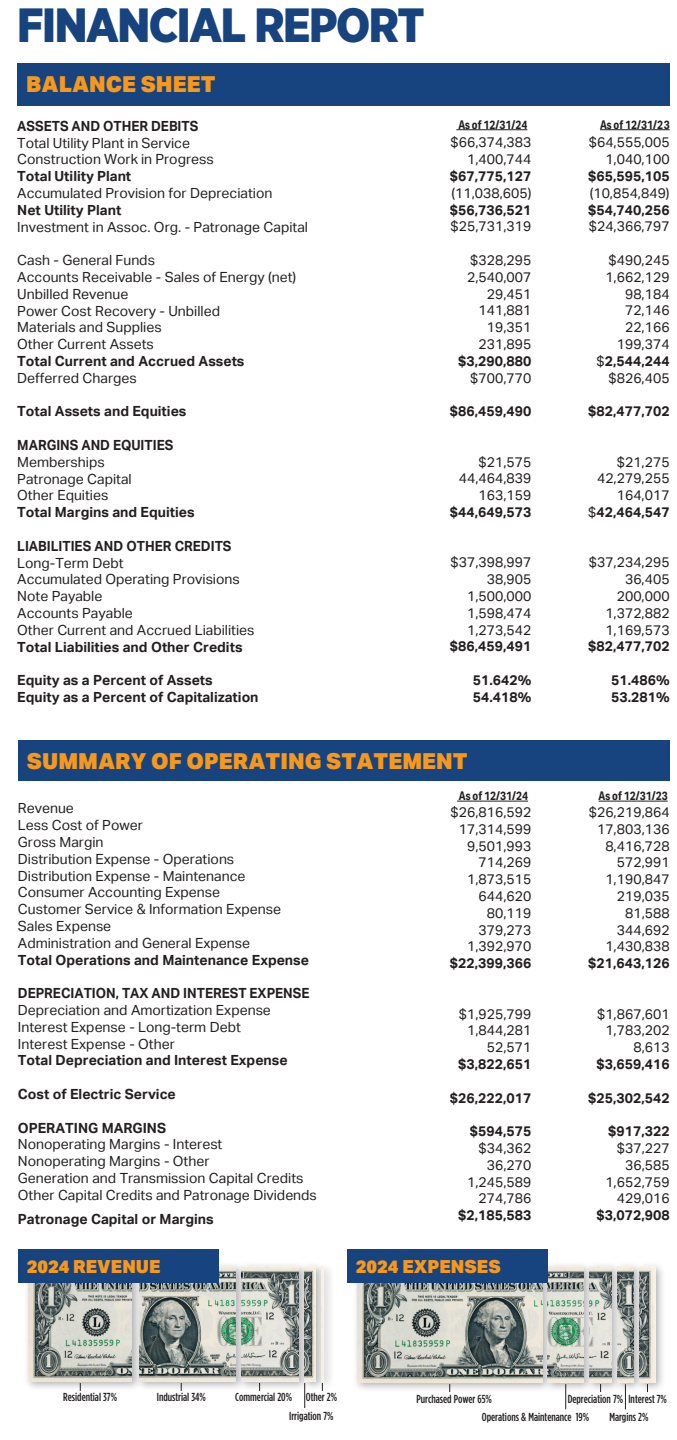
<style>
.page{position:relative;width:677px;height:1440px;background:#fff}
.page>*{position:absolute;margin:0;border:0;box-sizing:border-box;transform-origin:0 0}
.t1{font:900 48px "Gotham Narrow";letter-spacing:-.03em;color:#17437f}
.t2{font:900 22px "Aktiv Grotesk";color:#f7981d}
.t3{font:900 18px "Aktiv Grotesk";color:#f7981d}
.t4{font:14px/16.8px "Aktiv Grotesk";color:#231f20;text-align:right}
.t5{font:700 14px/16.8px "Aktiv Grotesk";color:#231f20}
.t6{font:700 14px "Aktiv Grotesk";color:#231f20;scale:.95 1}
.t7{font:700 12px "Aktiv Grotesk Cd";color:#231f20}
.t8{font:500 11.6px/18.6px "Gotham Condensed";color:#231f20}
.s1{font-weight:700}
</style>
<div class="page">
<div style="left:17px;top:64px;width:652px;height:42px;background:#17437f"></div>
<div style="left:18px;top:741px;width:651px;height:40px;background:#17437f"></div>
<hr style="left:456px;top:129px;width:71px;height:1px;background:#231f20">
<hr style="left:600px;top:129px;width:69px;height:1px;background:#231f20">
<div style="left:23px;top:1261px;width:120px;height:131px;background:#231f20;opacity:.35"></div>
<img style="left:28px;top:1283px;width:104px;height:98px">
<div style="left:134px;top:1261px;width:112px;height:131px;background:#231f20;opacity:.35"></div>
<img style="left:139px;top:1266px;width:97px;height:115px">
<div style="left:236px;top:1261px;width:73px;height:131px;background:#231f20;opacity:.35"></div>
<img style="left:241px;top:1266px;width:58px;height:115px">
<div style="left:299px;top:1261px;width:27px;height:131px;background:#231f20;opacity:.35"></div>
<img style="left:304px;top:1266px;width:12px;height:115px">
<div style="left:316px;top:1262px;width:18px;height:129px;background:#231f20;opacity:.35"></div>
<img style="left:321px;top:1266px;width:3px;height:115px">
<svg style="left:304px;top:1383px;width:1px;height:25px"></svg>
<div style="left:18px;top:1250px;width:201px;height:33px;background:#17437f"></div>
<div style="left:352px;top:1261px;width:201px;height:132px;background:#231f20;opacity:.35"></div>
<img style="left:357px;top:1283px;width:185px;height:99px">
<div style="left:543px;top:1261px;width:51px;height:132px;background:#231f20;opacity:.35"></div>
<img style="left:548px;top:1266px;width:35px;height:116px">
<div style="left:584px;top:1261px;width:38px;height:132px;background:#231f20;opacity:.35"></div>
<img style="left:589px;top:1266px;width:22px;height:116px">
<div style="left:612px;top:1261px;width:32px;height:132px;background:#231f20;opacity:.35"></div>
<img style="left:617px;top:1266px;width:16px;height:116px">
<div style="left:634px;top:1261px;width:32px;height:132px;background:#231f20;opacity:.35"></div>
<img style="left:639px;top:1266px;width:17px;height:116px">
<svg style="left:625px;top:1384px;width:1px;height:25px"></svg>
<svg style="left:565px;top:1384px;width:1px;height:25px"></svg>
<div style="left:347px;top:1250px;width:201px;height:33px;background:#17437f"></div>
<hr style="left:457px;top:801px;width:71px;height:1px;background:#231f20">
<hr style="left:598px;top:801px;width:69px;height:1px;background:#231f20">
<h1 class="t1" style="left:17px;top:-7px;width:409px">FINANCIAL REPORT</h1>
<h2 class="t2" style="left:26px;top:70px;width:191px">BALANCE SHEET</h2>
<p class="t6" style="left:17px;top:118px;width:192px">ASSETS AND OTHER DEBITS</p>
<p class="t4" style="left:17px;top:134px;width:198px;text-align:left">Total Utility Plant in Service<br>Construction Work in Progress</p>
<p class="t5" style="left:17px;top:168px;width:115px">Total Utility Plant</p>
<p class="t4" style="left:17px;top:185px;width:257px">Accumulated Provision for Depreciation</p>
<p class="t5" style="left:17px;top:201px;width:106px">Net Utility Plant</p>
<p class="t4" style="left:17px;top:218px;width:292px">Investment in Assoc. Org. - Patronage Capital</p>
<p class="t4" style="left:17px;top:252px;width:280px;text-align:left">Cash - General Funds<br>Accounts Receivable - Sales of Energy (net)<br>Unbilled Revenue<br>Power Cost Recovery - Unbilled<br>Materials and Supplies<br>Other Current Assets</p>
<p class="t5" style="left:17px;top:353px;width:229px">Total Current and Accrued Assets</p>
<p class="t4" style="left:17px;top:369px;width:121px">Defferred Charges</p>
<p class="t5" style="left:17px;top:403px;width:171px">Total Assets and Equities</p>
<p class="t6" style="left:17px;top:437px;width:166px">MARGINS AND EQUITIES</p>
<p class="t4" style="left:17px;top:453px;width:116px;text-align:left">Memberships<br>Patronage Capital<br>Other Equities</p>
<p class="t5" style="left:17px;top:504px;width:179px">Total Margins and Equities</p>
<p class="t6" style="left:17px;top:538px;width:227px">LIABILITIES AND OTHER CREDITS</p>
<p class="t4" style="left:17px;top:554px;width:239px;text-align:left">Long-Term Debt<br>Accumulated Operating Provisions<br>Note Payable<br>Accounts Payable<br>Other Current and Accrued Liabilities</p>
<p class="t5" style="left:17px;top:638px;width:227px">Total Liabilities and Other Credits</p>
<p class="t5" style="left:17px;top:672px;width:243px">Equity as a Percent of Assets<br>Equity as a Percent of Capitalization</p>
<p class="t7" style="left:458px;top:117px;width:71px">As of 12/31/24</p>
<p class="t7" style="left:600px;top:117px;width:71px">As of 12/31/23</p>
<p class="t4" style="left:450px;top:134px;width:82px">$66,374,383<br>1,400,744</p>
<p class="t5" style="left:450px;top:168px;width:83px">$67,775,127</p>
<p class="t4" style="left:451px;top:185px;width:81px">(11,038,605)</p>
<p class="t5" style="left:450px;top:201px;width:83px">$56,736,521</p>
<p class="t4" style="left:450px;top:218px;width:82px">$25,731,319</p>
<p class="t4" style="left:467px;top:252px;width:66px">$328,295<br>2,540,007<br>29,451<br>141,881<br>19,351<br>231,895</p>
<p class="t5" style="left:458px;top:353px;width:75px">$3,290,880</p>
<p class="t4" style="left:470px;top:369px;width:63px">$700,770</p>
<p class="t5" style="left:450px;top:403px;width:83px">$86,459,490</p>
<p class="t4" style="left:459px;top:453px;width:74px">$21,575<br>44,464,839<br>163,159</p>
<p class="t5" style="left:450px;top:504px;width:83px">$44,649,573</p>
<p class="t4" style="left:450px;top:554px;width:82px">$37,398,997<br>38,905<br>1,500,000<br>1,598,474<br>1,273,542</p>
<p class="t5" style="left:450px;top:638px;width:83px">$86,459,491</p>
<p class="t5" style="left:473px;top:672px;width:60px">51.642%<br>54.418%</p>
<p class="t4" style="left:589px;top:134px;width:82px">$64,555,005<br>1,040,100</p>
<p class="t5" style="left:588px;top:168px;width:83px">$65,595,105</p>
<p class="t4" style="left:590px;top:185px;width:81px">(10,854,849)</p>
<p class="t5" style="left:588px;top:201px;width:83px">$54,740,256</p>
<p class="t4" style="left:589px;top:218px;width:82px">$24,366,797</p>
<p class="t4" style="left:596px;top:252px;width:75px">$490,245<br>1,662,129<br>98,184<br>72,146<br>22,166<br>199,374 $<span class="s1">2,544,244 </span>$826,405</p>
<p class="t5" style="left:588px;top:403px;width:83px">$82,477,702</p>
<p class="t4" style="left:588px;top:453px;width:83px">$21,275<br>42,279,255<br>164,017 $<span class="s1">42,464,547</span></p>
<p class="t4" style="left:589px;top:554px;width:82px">$37,234,295<br>36,405<br>200,000<br>1,372,882<br>1,169,573</p>
<p class="t5" style="left:588px;top:638px;width:83px">$82,477,702</p>
<p class="t5" style="left:611px;top:672px;width:60px">51.486%<br>53.281%</p>
<h2 class="t2" style="left:27px;top:747px;width:442px">SUMMARY OF OPERATING STATEMENT</h2>
<p class="t4" style="left:18px;top:800px;width:265px;text-align:left">Revenue<br>Less Cost of Power<br>Gross Margin<br>Distribution Expense - Operations<br>Distribution Expense - Maintenance<br>Consumer Accounting Expense<br>Customer Service &amp; Information Expense<br>Sales Expense<br>Administration and General Expense</p>
<p class="t5" style="left:18px;top:951px;width:293px">Total Operations and Maintenance Expense</p>
<p class="t6" style="left:18px;top:985px;width:308px">DEPRECIATION, TAX AND INTEREST EXPENSE</p>
<p class="t4" style="left:18px;top:1002px;width:254px;text-align:left">Depreciation and Amortization Expense<br>Interest Expense - Long-term Debt<br>Interest Expense - Other</p>
<p class="t5" style="left:18px;top:1052px;width:271px">Total Depreciation and Interest Expense</p>
<p class="t5" style="left:18px;top:1086px;width:159px">Cost of Electric Service</p>
<p class="t5" style="left:18px;top:1119px;width:150px">OPERATING MARGINS</p>
<p class="t4" style="left:18px;top:1136px;width:300px;text-align:left">Nonoperating Margins - Interest<br>Nonoperating Margins - Other<br>Generation and Transmission Capital Credits Other Capital Credits and Patronage Dividends</p>
<p class="t5" style="left:18px;top:1210px;width:197px">Patronage Capital or Margins</p>
<p class="t3" style="left:27px;top:1255px;width:135px">2024 REVENUE</p>
<p class="t7" style="left:459px;top:788px;width:71px">As of 12/31/24</p>
<p class="t7" style="left:598px;top:788px;width:71px">As of 12/31/23</p>
<p class="t4" style="left:450px;top:804px;width:82px">$26,816,592<br>17,314,599<br>9,501,993<br>714,269<br>1,873,515<br>644,620<br>80,119<br>379,273<br>1,392,970</p>
<p class="t5" style="left:450px;top:955px;width:83px">$22,399,366</p>
<p class="t4" style="left:459px;top:1005px;width:74px">$1,925,799<br>1,844,281<br>52,571</p>
<p class="t5" style="left:458px;top:1056px;width:75px">$3,822,651</p>
<p class="t5" style="left:450px;top:1089px;width:83px">$26,222,017</p>
<p class="t5" style="left:470px;top:1123px;width:63px">$594,575</p>
<p class="t4" style="left:467px;top:1140px;width:66px">$34,362<br>36,270<br>1,245,589<br>274,786</p>
<p class="t5" style="left:458px;top:1207px;width:75px">$2,185,583</p>
<p class="t3" style="left:356px;top:1255px;width:146px">2024 EXPENSES</p>
<p class="t4" style="left:589px;top:804px;width:82px">$26,219,864<br>17,803,136<br>8,416,728<br>572,991<br>1,190,847<br>219,035<br>81,588<br>344,692<br>1,430,838</p>
<p class="t5" style="left:588px;top:955px;width:83px">$21,643,126</p>
<p class="t4" style="left:597px;top:1005px;width:74px">$1,867,601<br>1,783,202<br>8,613</p>
<p class="t5" style="left:596px;top:1056px;width:75px">$3,659,416</p>
<p class="t5" style="left:588px;top:1089px;width:83px">$25,302,542</p>
<p class="t5" style="left:608px;top:1123px;width:63px">$917,322</p>
<p class="t4" style="left:605px;top:1140px;width:66px">$37,227<br>36,585<br>1,652,759<br>429,016</p>
<p class="t5" style="left:596px;top:1207px;width:75px">$3,072,908</p>
<p class="t8" style="left:63px;top:1388px;width:55px">Residential 37%</p>
<p class="t8" style="left:157px;top:1388px;width:51px">Industrial 34%</p>
<p class="t8" style="left:235px;top:1388px;width:103px">Commercial 20% Other 2%</p>
<p class="t8" style="left:289px;top:1406px;width:46px">Irrigation 7%</p>
<p class="t8" style="left:482px;top:1389px;width:187px;text-indent:86px">Depreciation 7% Interest 7%<br>Operations &amp; Maintenance 19%</p>
<p class="t8" style="left:416px;top:1390px;width:77px">Purchased Power 65%</p>
<p class="t8" style="left:609px;top:1408px;width:41px">Margins 2%</p>
</div>
